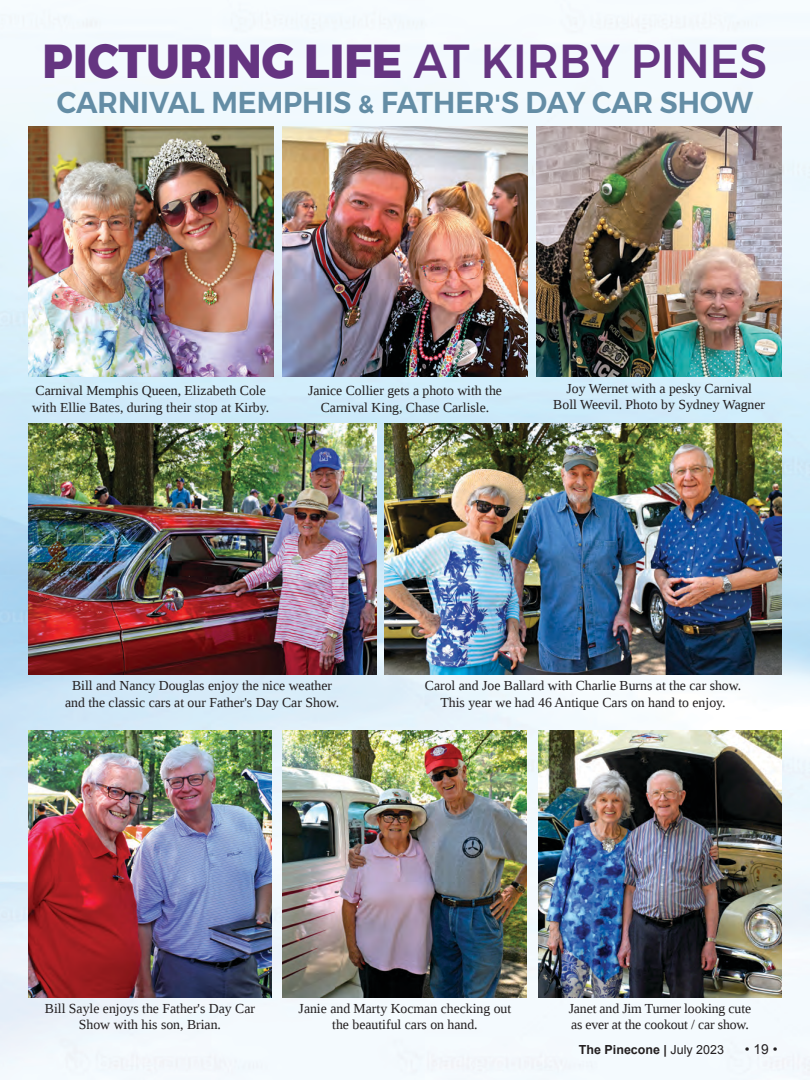
<style>
.page{position:relative;width:810px;height:1080px;background:#fff}
.page>*{position:absolute;margin:0;border:0;box-sizing:border-box;transform-origin:0 0}
.t1{font:800 47.5px "Montserrat";color:#653581;scale:.94 1}
.t2{font:600 30px "Montserrat";color:#648da5;scale:.94 1}
.t3{font:13.75px "Liberation Serif";color:#231f20}
.t4{font:13.75px "Arial";color:#231f20}
.t5{font:700 12.5px "Arial";color:#231f20}
.s1{font-weight:500}
.s2{font-style:italic}
.s3{font-weight:400}
</style>
<div class="page">
<img style="left:0;top:3px;width:810px;height:1077px">
<img style="left:28px;top:730px;width:244px;height:268px">
<img style="left:28px;top:424px;width:348px;height:250px">
<img style="left:384px;top:424px;width:398px;height:250px">
<img style="left:28px;top:127px;width:245px;height:250px">
<img style="left:282px;top:127px;width:246px;height:250px">
<img style="left:537px;top:127px;width:245px;height:250px">
<img style="left:283px;top:730px;width:243px;height:268px">
<img style="left:538px;top:730px;width:244px;height:268px">
<p class="t1" style="left:43px;top:23px;width:772px">PICTURING LIFE <span class="s1">AT KIRBY PINES</span></p>
<p class="t2" style="left:57px;top:78px;width:742px">CARNIVAL MEMPHIS &amp; FATHER'S DAY CAR SHOW</p>
<p class="t3" style="left:36px;top:382px;width:232px">Carnival Memphis Queen, Elizabeth Cole</p>
<p class="t3" style="left:32px;top:398px;width:239px">with Ellie Bates, during their stop at Kirby.</p>
<p class="t3" style="left:308px;top:382px;width:196px">Janice Collier gets a photo with the</p>
<p class="t3" style="left:321px;top:398px;width:170px">Carnival King, Chase Carlisle.</p>
<p class="t3" style="left:567px;top:379px;width:187px">Joy Wernet with a pesky Carnival</p>
<p class="t3" style="left:553px;top:396px;width:213px">Boll Weevil. Photo by Sydney Wagner</p>
<p class="t3" style="left:72px;top:677px;width:262px">Bill and Nancy Douglas enjoy the nice weather</p>
<p class="t3" style="left:65px;top:693px;width:276px">and the classic cars at our Father's Day Car Show.</p>
<p class="t3" style="left:425px;top:677px;width:318px">Carol and Joe Ballard with Charlie Burns at the car show.</p>
<p class="t3" style="left:440px;top:693px;width:287px">This year we had 46 Antique Cars on hand to enjoy.</p>
<p class="t3" style="left:45px;top:999px;width:212px">Bill Sayle enjoys the Father's Day Car</p>
<p class="t3" style="left:79px;top:1016px;width:144px">Show with his son, Brian.</p>
<p class="t3" style="left:299px;top:999px;width:214px">Janie and Marty Kocman checking out</p>
<p class="t3" style="left:332px;top:1016px;width:147px">the beautiful cars on hand.</p>
<p class="t3" style="left:569px;top:999px;width:184px">Janet and Jim Turner looking cute</p>
<p class="t3" style="left:571px;top:1016px;width:179px">as ever at the cookout / car show.</p>
<p class="t5" style="left:579px;top:1041px;width:147px">The Pinecone <span class="s2">|</span> <span class="s3">July 2023</span></p>
<p class="t4" style="left:745px;top:1040px;width:34px">• 19 •</p>
</div>
